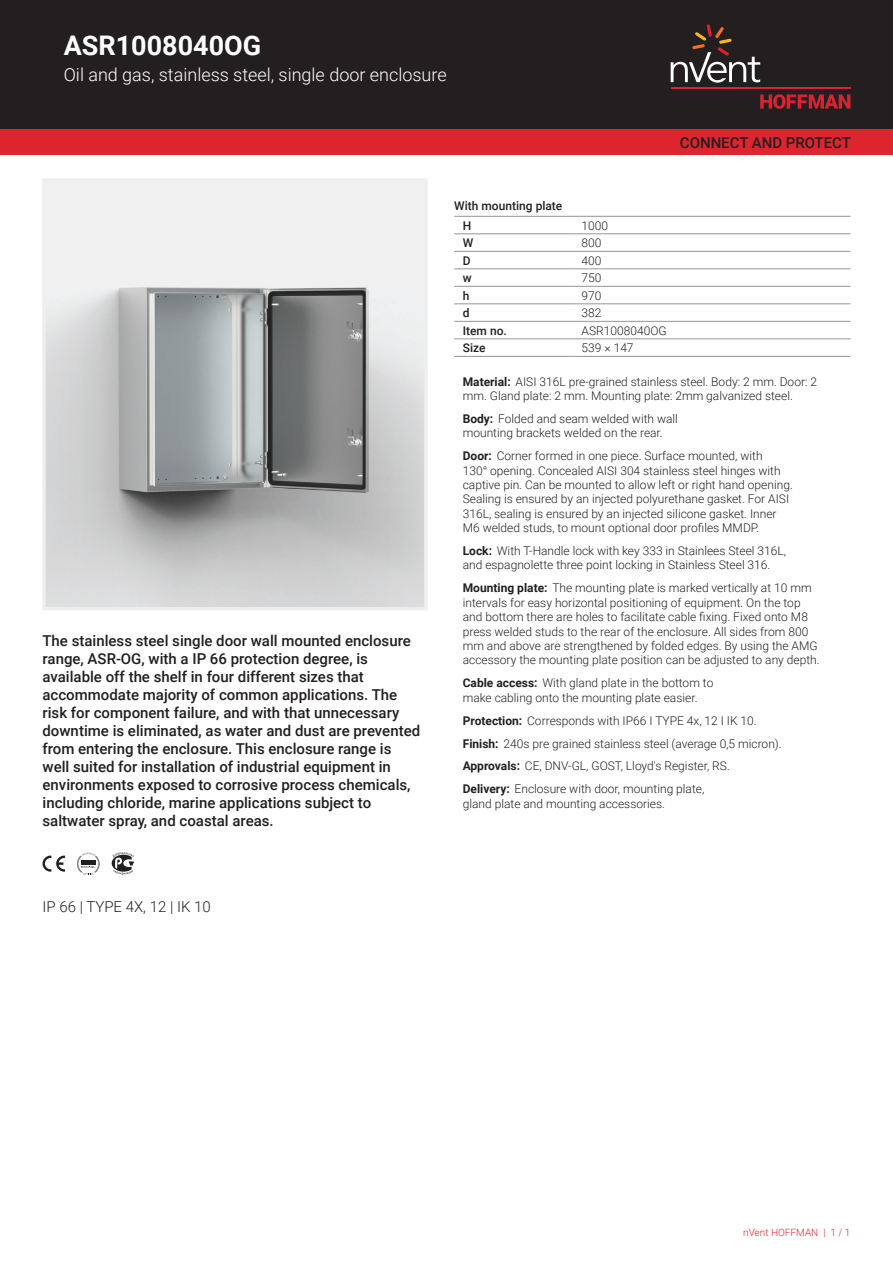
<style>
.page{position:relative;width:893px;height:1263px;background:#fff}
.page>*{position:absolute;margin:0;border:0;box-sizing:border-box;transform-origin:0 0}
.t1{font:700 27px "Roboto";color:#fff}
.t2{font:300 18px "Roboto";color:#fff}
.t3{font:500 15px/18px "Roboto";color:#231f20}
.t4{font:300 15px "Roboto";color:#231f20}
.t5{font:300 12px/14.4px "Roboto";color:#231f20}
.t6{font:500 12px/20.1px "Roboto";color:#231f20}
.t7{font:300 10.05px "Roboto";color:#de252e}
.s1{font-weight:700}
</style>
<div class="page">
<div style="left:0;top:0;width:893px;height:129px;background:#231f20"></div>
<svg style="left:760px;top:94px;width:90px;height:15px"></svg>
<hr style="left:671px;top:88px;width:179px;height:1px;background:#db2230">
<svg style="left:671px;top:24px;width:89px;height:59px"></svg>
<div style="left:0;top:129px;width:893px;height:26px;background:#de252e"></div>
<hr style="left:454px;top:216px;width:119px;height:1px;background:#939598">
<hr style="left:454px;top:234px;width:119px;height:1px;background:#939598">
<hr style="left:573px;top:216px;width:277px;height:1px;background:#939598">
<hr style="left:573px;top:234px;width:277px;height:1px;background:#939598">
<hr style="left:454px;top:251px;width:119px;height:1px;background:#939598">
<hr style="left:573px;top:251px;width:277px;height:1px;background:#939598">
<hr style="left:454px;top:269px;width:119px;height:1px;background:#939598">
<hr style="left:573px;top:269px;width:277px;height:1px;background:#939598">
<hr style="left:454px;top:286px;width:119px;height:1px;background:#939598">
<hr style="left:573px;top:286px;width:277px;height:1px;background:#939598">
<hr style="left:454px;top:304px;width:119px;height:1px;background:#939598">
<hr style="left:573px;top:304px;width:277px;height:1px;background:#939598">
<hr style="left:454px;top:321px;width:119px;height:1px;background:#939598">
<hr style="left:573px;top:321px;width:277px;height:1px;background:#939598">
<hr style="left:454px;top:339px;width:119px;height:1px;background:#939598">
<hr style="left:454px;top:356px;width:119px;height:1px;background:#939598">
<hr style="left:573px;top:339px;width:277px;height:1px;background:#939598">
<hr style="left:573px;top:356px;width:277px;height:1px;background:#939598">
<img style="left:47px;top:183px;width:376px;height:423px">
<svg style="left:43px;top:855px;width:22px;height:17px"></svg>
<svg style="left:77px;top:853px;width:23px;height:21px"></svg>
<svg style="left:112px;top:852px;width:22px;height:23px"></svg>
<div style="left:43px;top:179px;width:384px;height:431px;border:3px solid #eeeeef"></div>
<h1 class="t1" style="left:64px;top:27px;width:199px">ASR1008040OG</h1>
<h2 class="t2" style="left:64px;top:62px;width:384px">Oil and gas, stainless steel, single door enclosure</h2>
<p class="t3" style="left:680px;top:133px;width:173px">CONNECT AND PROTECT</p>
<p class="t3" style="left:43px;top:631px;width:379px">The stainless steel single door wall mounted enclosure range, ASR-OG, with a IP 66 protection degree, is available off the shelf in four different sizes that accommodate majority of common applications. The risk for component failure, and with that unnecessary downtime is eliminated, as water and dust are prevented from entering the enclosure. This enclosure range is well suited for installation of industrial equipment in environments exposed to corrosive process chemicals, including chloride, marine applications subject to saltwater spray, and coastal areas.</p>
<p class="t6" style="left:463px;top:195px;width:101px;text-indent:-9px">With mounting plate<br>H</p>
<p class="t5" style="left:582px;top:218px;width:28px">1000</p>
<p class="t6" style="left:463px;top:232px;width:12px">W</p>
<p class="t5" style="left:582px;top:235px;width:21px">800</p>
<p class="t6" style="left:463px;top:250px;width:9px">D</p>
<p class="t5" style="left:582px;top:253px;width:21px">400</p>
<p class="t6" style="left:463px;top:267px;width:10px">w</p>
<p class="t5" style="left:582px;top:270px;width:21px">750</p>
<p class="t6" style="left:463px;top:285px;width:8px">h</p>
<p class="t5" style="left:582px;top:288px;width:21px">970</p>
<p class="t6" style="left:463px;top:302px;width:8px">d</p>
<p class="t5" style="left:582px;top:305px;width:21px">382</p>
<p class="t6" style="left:463px;top:320px;width:46px">Item no.</p>
<p class="t5" style="left:582px;top:323px;width:87px">ASR1008040OG</p>
<p class="t6" style="left:463px;top:337px;width:24px">Size</p>
<p class="t5" style="left:582px;top:340px;width:53px">539 × 147</p>
<p class="t5" style="left:463px;top:374px;width:356px"><span class="s1">Material:</span> AISI 316L pre-grained stainless steel. Body: 2 mm. Door: 2 mm. Gland plate: 2 mm. Mounting plate: 2mm galvanized steel.</p>
<p class="t5" style="left:463px;top:411px;width:217px"><span class="s1">Body:</span> Folded and seam welded with wall mounting brackets welded on the rear.</p>
<p class="t5" style="left:463px;top:448px;width:332px"><span class="s1">Door:</span> Corner formed in one piece. Surface mounted, with<br>130° opening. Concealed AISI 304 stainless steel hinges with captive pin. Can be mounted to allow left or right hand opening.<br>Sealing is ensured by an injected polyurethane gasket. For AISI 316L, sealing is ensured by an injected silicone gasket. Inner M6 welded studs, to mount optional door profiles MMDP.</p>
<p class="t5" style="left:463px;top:543px;width:325px"><span class="s1">Lock:</span> With T-Handle lock with key 333 in Stainlees Steel 316L, and espagnolette three point locking in Stainless Steel 316.</p>
<p class="t5" style="left:463px;top:580px;width:358px"><span class="s1">Mounting plate:</span> The mounting plate is marked vertically at 10 mm intervals for easy horizontal positioning of equipment. On the top and bottom there are holes to facilitate cable fixing. Fixed onto M8 press welded studs to the rear of the enclosure. All sides from 800 mm and above are strengthened by folded edges. By using the AMG accessory the mounting plate position can be adjusted to any depth.</p>
<p class="t5" style="left:463px;top:675px;width:252px"><span class="s1">Cable access:</span> With gland plate in the bottom to make cabling onto the mounting plate easier.</p>
<p class="t5" style="left:463px;top:708px;width:320px;line-height:23px"><span class="s1">Protection:</span> Corresponds with IP66 I TYPE 4x, 12 I IK 10.<br><span class="s1">Finish:</span> 240s pre grained stainless steel (average 0,5 micron).<br><span class="s1">Approvals:</span> CE, DNV-GL, GOST, Lloyd's Register, RS.<br><span class="s1">Delivery:</span> Enclosure with door, mounting plate,</p>
<p class="t5" style="left:463px;top:796px;width:204px">gland plate and mounting accessories.</p>
<p class="t4" style="left:43px;top:896px;width:170px">IP 66 | TYPE 4X, 12 | IK 10</p>
<p class="t7" style="left:743px;top:1226px;width:109px">nVent HOFFMAN | 1 / 1</p>
</div>
